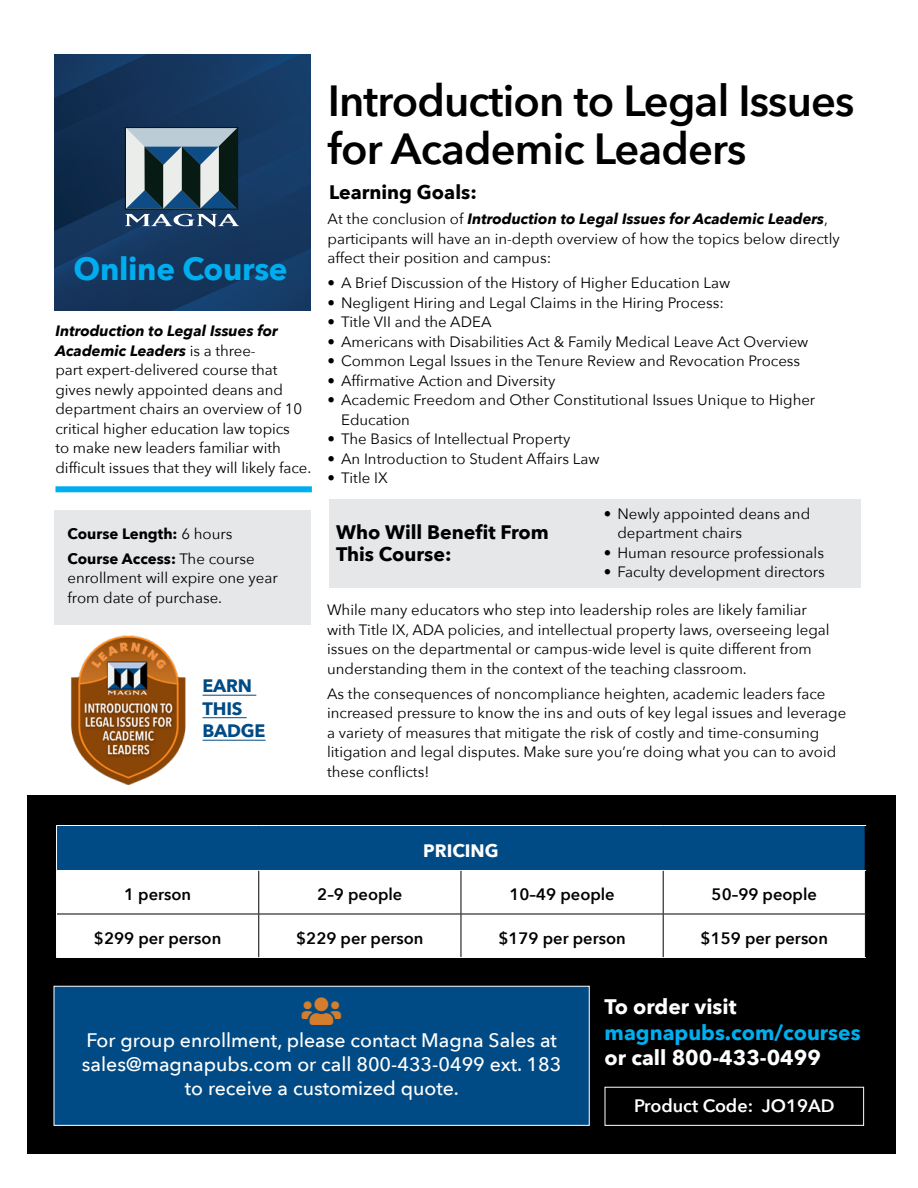
<style>
.page{position:relative;width:918px;height:1188px;background:#fff}
.page>*{position:absolute;margin:0;border:0;box-sizing:border-box;transform-origin:0 0}
.t1{font:600 43.5px/48px "Avenir Next";letter-spacing:-.02em;color:#000}
.t2{font:700 31.5px "Avenir Next";letter-spacing:-.01em;color:#00aeef}
.t3{font:700 21px "Avenir Next";color:#fff}
.t4{font:700 21px "Avenir Next";color:#00aeef}
.t5{font:500 19.5px/24px "Avenir Next";color:#fff;text-align:center}
.t6{font:700 19.5px/22.5px "Avenir Next";color:#000}
.t7{font:600 18px "Avenir Next";color:#fff}
.t8{font:700 18px/22.5px "Avenir Next";letter-spacing:-.01em;color:#004b85}
.t9{font:700 18px "Avenir Next";color:#fff}
.t10{font:600 16.5px "Avenir Next";color:#000}
.t11{font:15px/19.5px "Avenir Next";color:#000}
.t12{font:700 15px/24.9px "Avenir Next";color:#000}
.s1{font-weight:700;font-style:italic}
.s2{font-weight:400}
</style>
<div class="page">
<div style="left:27px;top:795px;width:868px;height:358px;background:#000"></div>
<div style="left:605px;top:1087px;width:259px;height:39px;border:1px solid #fff"></div>
<div style="left:54px;top:986px;width:535px;height:139px;background:#004b85"></div>
<div style="left:54px;top:986px;width:536px;height:140px;border:1px solid #fff"></div>
<div style="left:56px;top:486px;width:256px;height:6px;background:#00aeef"></div>
<div style="left:54px;top:510px;width:256px;height:115px;background:#e6e7e8"></div>
<div style="left:329px;top:500px;width:531px;height:88px;background:#e6e7e8"></div>
<img style="left:54px;top:54px;width:256px;height:256px">
<svg style="left:125px;top:127px;width:115px;height:100px;background:#677d8b"></svg>
<img style="left:71px;top:636px;width:132px;height:148px">
<hr style="left:203px;top:695px;width:53px;height:1px;background:#004b85">
<hr style="left:203px;top:717px;width:44px;height:1px;background:#004b85">
<hr style="left:203px;top:740px;width:63px;height:1px;background:#004b85">
<div style="left:57px;top:825px;width:808px;height:45px;background:#004b85"></div>
<div style="left:57px;top:871px;width:808px;height:86px;background:#fff"></div>
<hr style="left:56px;top:825px;width:203px;height:1px;background:#fff">
<hr style="left:56px;top:826px;width:1px;height:44px;background:#fff">
<hr style="left:259px;top:825px;width:202px;height:1px;background:#fff">
<hr style="left:461px;top:825px;width:202px;height:1px;background:#fff">
<hr style="left:663px;top:825px;width:203px;height:1px;background:#fff">
<hr style="left:56px;top:870px;width:203px;height:1px;background:#fff">
<hr style="left:259px;top:870px;width:202px;height:1px;background:#fff">
<hr style="left:461px;top:870px;width:202px;height:1px;background:#fff">
<hr style="left:663px;top:870px;width:203px;height:1px;background:#fff">
<hr style="left:258px;top:871px;width:1px;height:43px;background:#000">
<hr style="left:461px;top:871px;width:1px;height:43px;background:#000">
<hr style="left:663px;top:871px;width:1px;height:43px;background:#000">
<hr style="left:57px;top:914px;width:202px;height:1px;background:#000">
<hr style="left:259px;top:914px;width:202px;height:1px;background:#000">
<hr style="left:258px;top:914px;width:1px;height:43px;background:#000">
<hr style="left:461px;top:914px;width:202px;height:1px;background:#000">
<hr style="left:461px;top:914px;width:1px;height:43px;background:#000">
<hr style="left:663px;top:914px;width:203px;height:1px;background:#000">
<hr style="left:663px;top:914px;width:1px;height:43px;background:#000">
<hr style="left:56px;top:871px;width:1px;height:43px;background:#fff">
<hr style="left:56px;top:914px;width:1px;height:43px;background:#fff">
<hr style="left:56px;top:957px;width:203px;height:1px;background:#fff">
<hr style="left:259px;top:957px;width:202px;height:1px;background:#fff">
<hr style="left:461px;top:957px;width:202px;height:1px;background:#fff">
<hr style="left:663px;top:957px;width:203px;height:1px;background:#fff">
<h1 class="t1" style="left:328px;top:76px;width:528px">Introduction to Legal Issues for Academic Leaders</h1>
<h2 class="t2" style="left:74px;top:241px;width:216px">Online Course</h2>
<p class="t11" style="left:56px;top:321px;width:257px"><span class="s1">Introduction to Legal Issues for Academic Leaders</span> is a three-<br>part expert-delivered course that gives newly appointed deans and department chairs an overview of 10 critical higher education law topics<br>to make new leaders familiar with difficult issues that they will likely face.</p>
<p class="t12" style="left:68px;top:521px;width:189px">Course Length: <span class="s2">6 hours<br></span>Course Access: <span class="s2">The course</span></p>
<p class="t11" style="left:68px;top:568px;width:212px">enrollment will expire one year from date of purchase.</p>
<p class="t8" style="left:203px;top:674px;width:65px">EARN<br>THIS<br>BADGE</p>
<h3 class="t6" style="left:329px;top:181px;width:149px">Learning Goals:</h3>
<p class="t11" style="left:328px;top:209px;width:514px">At the conclusion of <span class="s1">Introduction to Legal Issues for Academic Leaders</span>, participants will have an in-depth overview of how the topics below directly affect their position and campus:</p>
<p class="t11" style="left:328px;top:272px;width:404px">• A Brief Discussion of the History of Higher Education Law</p>
<p class="t11" style="left:328px;top:292px;width:398px">• Negligent Hiring and Legal Claims in the Hiring Process:</p>
<p class="t11" style="left:328px;top:311px;width:165px">• Title VII and the ADEA</p>
<p class="t11" style="left:328px;top:331px;width:482px">• Americans with Disabilities Act &amp; Family Medical Leave Act Overview</p>
<p class="t11" style="left:328px;top:350px;width:474px">• Common Legal Issues in the Tenure Review and Revocation Process</p>
<p class="t11" style="left:328px;top:370px;width:229px">• Affirmative Action and Diversity</p>
<p class="t11" style="left:341px;top:389px;width:476px;text-indent:-14px">• Academic Freedom and Other Constitutional Issues Unique to Higher<br>Education</p>
<p class="t11" style="left:328px;top:428px;width:244px">• The Basics of Intellectual Property</p>
<p class="t11" style="left:328px;top:448px;width:274px">• An Introduction to Student Affairs Law</p>
<p class="t11" style="left:328px;top:467px;width:62px">• Title IX</p>
<h3 class="t6" style="left:336px;top:520px;width:214px">Who Will Benefit From<br>This Course:</h3>
<p class="t11" style="left:617px;top:503px;width:194px;text-indent:-14px">• Newly appointed deans and department chairs</p>
<p class="t11" style="left:604px;top:542px;width:222px">• Human resource professionals</p>
<p class="t11" style="left:604px;top:561px;width:223px">• Faculty development directors</p>
<p class="t11" style="left:327px;top:600px;width:504px">While many educators who step into leadership roles are likely familiar with Title IX, ADA policies, and intellectual property laws, overseeing legal issues on the departmental or campus-wide level is quite different from understanding them in the context of the teaching classroom.</p>
<p class="t11" style="left:327px;top:683px;width:521px">As the consequences of noncompliance heighten, academic leaders face increased pressure to know the ins and outs of key legal issues and leverage a variety of measures that mitigate the risk of costly and time-consuming litigation and legal disputes. Make sure you’re doing what you can to avoid these conflicts!</p>
<p class="t9" style="left:423px;top:835px;width:77px">PRICING</p>
<p class="t10" style="left:124px;top:881px;width:69px">1 person</p>
<p class="t10" style="left:317px;top:881px;width:87px">2–9 people</p>
<p class="t10" style="left:509px;top:881px;width:107px">10–49 people</p>
<p class="t10" style="left:712px;top:881px;width:107px">50–99 people</p>
<p class="t10" style="left:94px;top:924px;width:129px">$299 per person</p>
<p class="t10" style="left:296px;top:924px;width:129px">$229 per person</p>
<p class="t10" style="left:498px;top:924px;width:129px">$179 per person</p>
<p class="t10" style="left:701px;top:924px;width:129px">$159 per person</p>
<h3 class="t5" style="left:82px;top:1028px;width:481px">For group enrollment, please contact Magna Sales at sales@magnapubs.com or call 800-433-0499 ext. 183 to receive a customized quote.</h3>
<h3 class="t3" style="left:605px;top:989px;width:133px">To order visit</h3>
<h3 class="t4" style="left:605px;top:1014px;width:258px">magnapubs.com/courses</h3>
<h3 class="t3" style="left:605px;top:1040px;width:218px">or call 800-433-0499</h3>
<p class="t7" style="left:634px;top:1091px;width:202px">Product Code: JO19AD</p>
</div>
